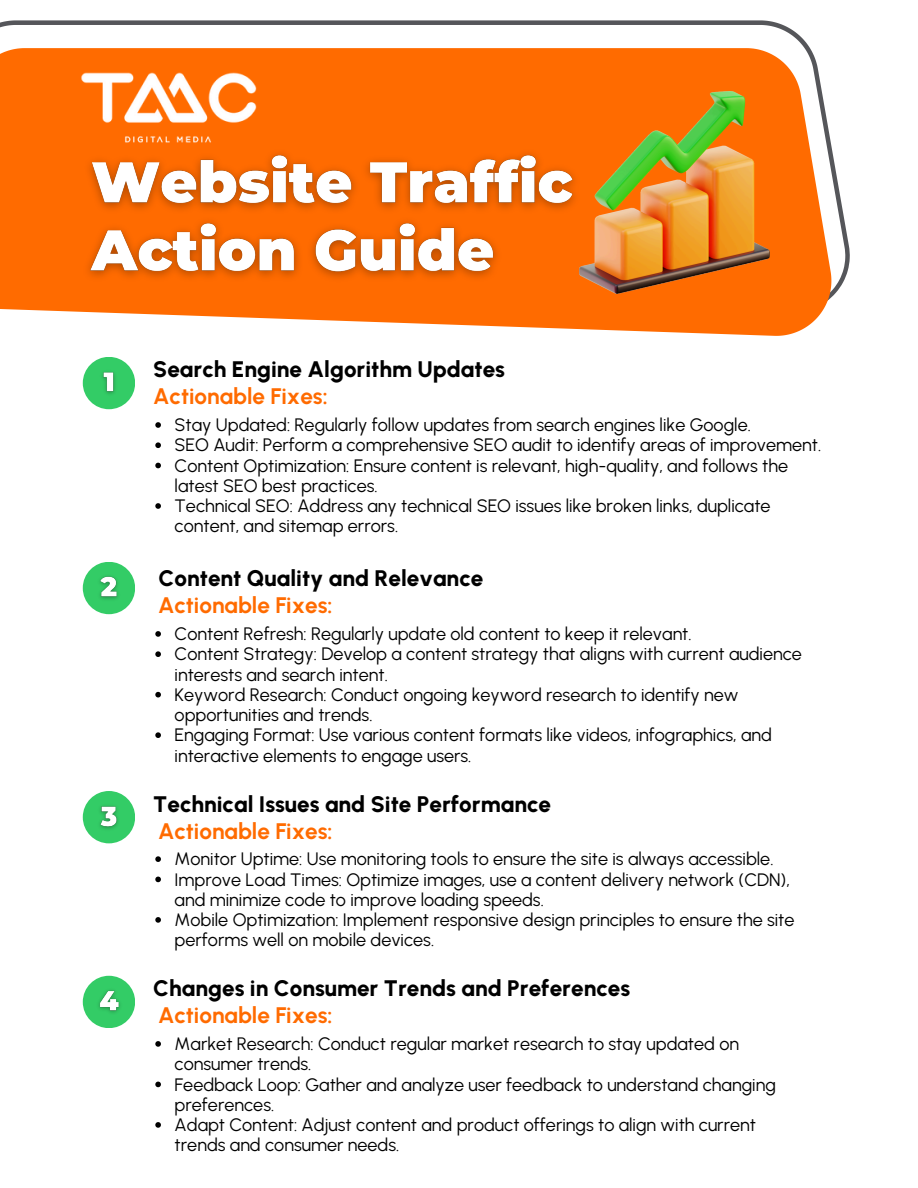
<style>
.page{position:relative;width:918px;height:1188px;background:#fff}
.page>*{position:absolute;margin:0;border:0;box-sizing:border-box;transform-origin:0 0}
.t1{font:800 22.5px "Urbanist";color:#000}
.t2{font:700 22.5px "Urbanist";color:#ff6b00}
.t3{font:18px/20.2px "Urbanist";color:#000}
</style>
<div class="page">
<svg style="left:0;top:21px;width:850px;height:277px"></svg>
<svg style="left:0;top:48px;width:831px;height:288px;background:#fe7f23"></svg>
<img style="left:75px;top:68px;width:195px;height:79px">
<img style="left:579px;top:92px;width:190px;height:201px">
<div style="left:83px;top:357px;width:52px;height:52px;background:#3c6;border-radius:50%"></div>
<svg style="left:155px;top:422px;width:6px;height:6px"></svg>
<svg style="left:155px;top:442px;width:6px;height:6px"></svg>
<svg style="left:155px;top:463px;width:6px;height:5px"></svg>
<svg style="left:155px;top:503px;width:6px;height:6px"></svg>
<svg style="left:155px;top:631px;width:6px;height:6px"></svg>
<svg style="left:155px;top:651px;width:6px;height:6px"></svg>
<svg style="left:155px;top:692px;width:6px;height:5px"></svg>
<svg style="left:155px;top:732px;width:6px;height:6px"></svg>
<svg style="left:155px;top:856px;width:6px;height:6px"></svg>
<svg style="left:155px;top:877px;width:6px;height:5px"></svg>
<svg style="left:155px;top:917px;width:6px;height:6px"></svg>
<div style="left:83px;top:562px;width:52px;height:52px;background:#3c6;border-radius:50%"></div>
<div style="left:83px;top:791px;width:52px;height:52px;background:#3c6;border-radius:50%"></div>
<img style="left:102px;top:371px;width:13px;height:23px">
<img style="left:100px;top:576px;width:18px;height:24px">
<img style="left:100px;top:806px;width:18px;height:24px">
<svg style="left:155px;top:1041px;width:6px;height:6px"></svg>
<svg style="left:155px;top:1082px;width:6px;height:5px"></svg>
<svg style="left:155px;top:1122px;width:6px;height:6px"></svg>
<div style="left:83px;top:976px;width:52px;height:52px;background:#3c6;border-radius:50%"></div>
<img style="left:98px;top:990px;width:22px;height:23px">
<img style="left:76px;top:141px;width:516px;height:147px">
<p class="t1" style="left:153px;top:356px;width:353px">Search Engine Algorithm Updates</p>
<h2 class="t3" style="left:175px;top:415px;width:578px">Stay Updated: Regularly follow updates from search engines like Google.</h2>
<p class="t3" style="left:175px;top:435px;width:648px">SEO Audit: Perform a comprehensive SEO audit to identify areas of improvement.</p>
<p class="t3" style="left:175px;top:455px;width:615px">Content Optimization: Ensure content is relevant, high-quality, and follows the latest SEO best practices.</p>
<p class="t3" style="left:175px;top:496px;width:598px">Technical SEO: Address any technical SEO issues like broken links, duplicate content, and sitemap errors.</p>
<p class="t2" style="left:153px;top:383px;width:176px">Actionable Fixes:</p>
<h2 class="t1" style="left:159px;top:565px;width:326px">Content Quality and Relevance</h2>
<h2 class="t3" style="left:175px;top:624px;width:519px">Content Refresh: Regularly update old content to keep it relevant.</h2>
<p class="t3" style="left:175px;top:644px;width:629px">Content Strategy: Develop a content strategy that aligns with current audience interests and search intent.</p>
<p class="t3" style="left:175px;top:684px;width:565px">Keyword Research: Conduct ongoing keyword research to identify new opportunities and trends.</p>
<p class="t3" style="left:175px;top:725px;width:599px">Engaging Format: Use various content formats like videos, infographics, and interactive elements to engage users.</p>
<p class="t2" style="left:158px;top:592px;width:176px">Actionable Fixes:</p>
<h2 class="t1" style="left:153px;top:790px;width:399px">Technical Issues and Site Performance</h2>
<h2 class="t3" style="left:175px;top:849px;width:600px">Monitor Uptime: Use monitoring tools to ensure the site is always accessible.</h2>
<p class="t3" style="left:175px;top:869px;width:617px">Improve Load Times: Optimize images, use a content delivery network (CDN), and minimize code to improve loading speeds.</p>
<p class="t3" style="left:175px;top:910px;width:621px">Mobile Optimization: Implement responsive design principles to ensure the site performs well on mobile devices.</p>
<p class="t2" style="left:158px;top:817px;width:176px">Actionable Fixes:</p>
<h2 class="t1" style="left:153px;top:975px;width:479px">Changes in Consumer Trends and Preferences</h2>
<h2 class="t3" style="left:175px;top:1034px;width:566px">Market Research: Conduct regular market research to stay updated on consumer trends.</h2>
<p class="t3" style="left:175px;top:1074px;width:603px">Feedback Loop: Gather and analyze user feedback to understand changing preferences.</p>
<p class="t3" style="left:175px;top:1115px;width:583px">Adapt Content: Adjust content and product offerings to align with current trends and consumer needs.</p>
<p class="t2" style="left:158px;top:1002px;width:176px">Actionable Fixes:</p>
</div>
